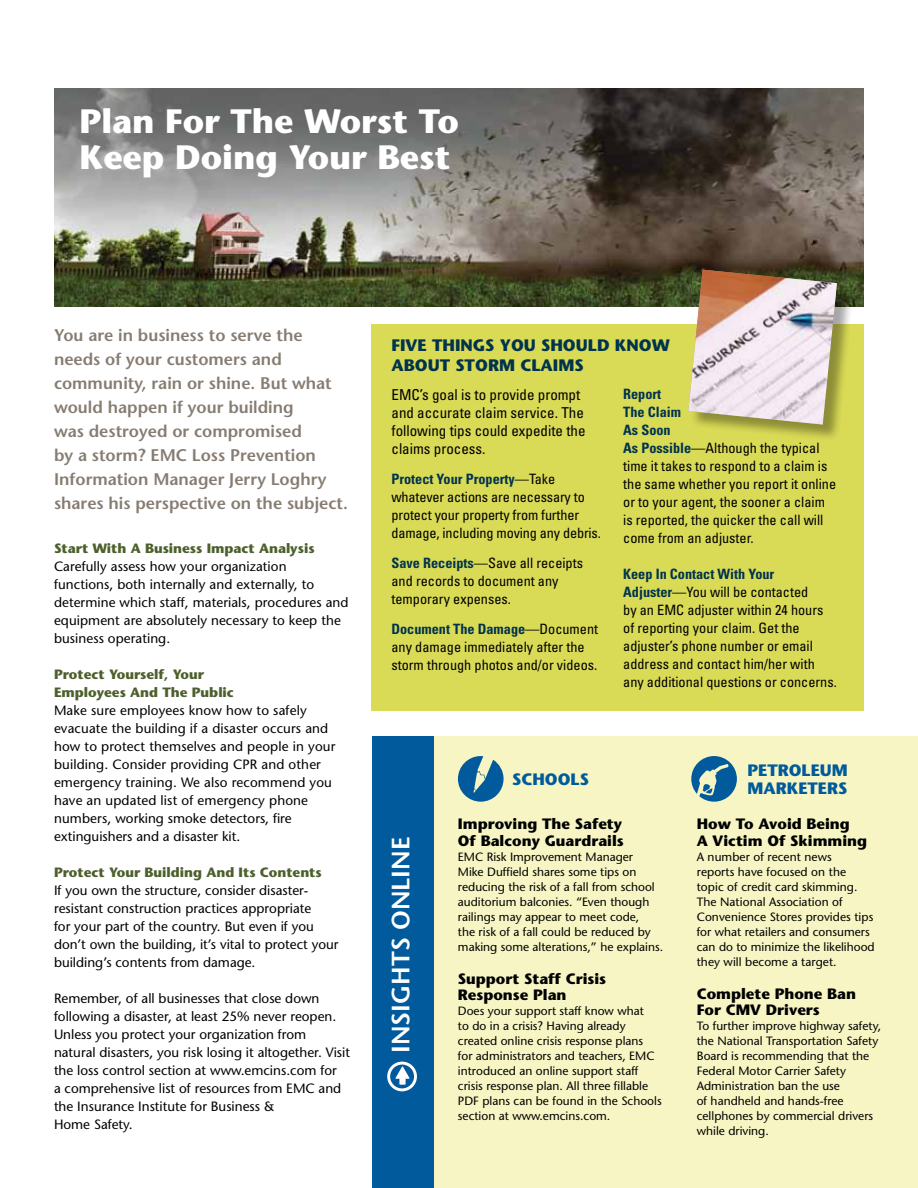
<style>
.page{position:relative;width:918px;height:1188px;background:#fff}
.page>*{position:absolute;margin:0;border:0;box-sizing:border-box;transform-origin:0 0}
.t1{font:700 33.75px/36px "Stone Sans Std";color:#fff}
.t2{font:600 25.05px "Stone Sans Std";color:#fff}
.t3{font:600 16.8px/24px "Stone Sans Std";color:#867c72}
.t4{font:700 16.65px/20px "Stone Sans Std";color:#00334e}
.t5{font:700 16.5px/18px "Stone Sans Std";color:#005a9c}
.t6{font:700 15px/16.5px "Stone Sans Std";color:#000}
.t7{font:condensed 15px/18px "Univers LT Std";color:#000}
.t8{font:condensed 14.25px/18px "Univers LT Std";color:#000}
.t9{font:500 13.5px/18px "Stone Sans Std";color:#000}
.t10{font:700 13.5px/18px "Stone Sans Std";color:#4d5f2c}
.t11{font:500 12px/15px "Stone Sans Std";color:#000}
.s1{font-weight:700;color:#00334e}
</style>
<div class="page">
<div style="left:387px;top:736px;width:531px;height:452px;background:#f6f5c3"></div>
<div style="left:372px;top:736px;width:61px;height:452px;background:#005a9c"></div>
<svg style="left:458px;top:756px;width:46px;height:46px"></svg>
<div style="left:387px;top:1062px;width:30px;height:29px;border:3px solid #fff;border-radius:50%"></div>
<svg style="left:395px;top:1066px;width:15px;height:19px"></svg>
<svg style="left:691px;top:756px;width:46px;height:46px"></svg>
<div style="left:371px;top:324px;width:493px;height:387px;background:#d9da55"></div>
<img style="left:54px;top:88px;width:810px;height:219px">
<div style="left:690px;top:271px;width:164px;height:171px;background:#000;opacity:.35"></div>
<img style="left:688px;top:270px;width:149px;height:155px">
<h1 class="t1" style="left:80px;top:103px;width:381px">Plan For The Worst To<br>Keep Doing Your Best</h1>
<p class="t3" style="left:54px;top:323px;width:295px">You are in business to serve the needs of your customers and community, rain or shine. But what would happen if your building<br>was destroyed or compromised<br>by a storm? EMC Loss Prevention<br>I nformation Manager Jerry Loghry shares his perspective on the subject.</p>
<p class="t10" style="left:54px;top:539px;width:262px">Start With A Business Impact Analysis</p>
<p class="t9" style="left:54px;top:557px;width:296px">Carefully assess how your organization functions, both internally and externally, to determine which staff, materials, procedures and equipment are absolutely necessary to keep the business operating.</p>
<p class="t10" style="left:54px;top:665px;width:181px">Protect Yourself, Your<br>Employees And The Public</p>
<p class="t9" style="left:54px;top:701px;width:283px">Make sure employees know how to safely evacuate the building if a disaster occurs and how to protect themselves and people in your building. Consider providing CPR and other emergency training. We also recommend you have an updated list of emergency phone numbers, working smoke detectors, fire extinguishers and a disaster kit.</p>
<p class="t10" style="left:54px;top:863px;width:269px">Protect Your Building And Its Contents</p>
<p class="t9" style="left:54px;top:881px;width:286px">If you own the structure, consider disaster&shy;resistant construction practices appropriate<br>for your part of the country. But even if you don’t own the building, it’s vital to protect your building’s contents from damage.</p>
<p class="t9" style="left:54px;top:989px;width:298px">Remember, of all businesses that close down following a disaster, at least 25% never reopen.<br>Unless you protect your organization from natural disasters, you risk losing it altogether. Visit the loss control section at www.emcins.com for<br>a comprehensive list of resources from EMC and the Insurance Institute for Business &amp;<br>Home Safety.</p>
<p class="t4" style="left:392px;top:335px;width:264px">Five Things You Should Know<br>About Storm</p>
<p class="t4" style="left:520px;top:355px;width:23px">Claim</p>
<p class="t4" style="left:574px;top:355px;width:11px">s</p>
<p class="t7" style="left:392px;top:385px;width:196px">EMC’s goal is to provide prompt and accurate claim service. The following tips could expedite the claims process.</p>
<p class="t8" style="left:392px;top:469px;width:211px"><span class="s1">Protect Your Property</span>—Take whatever actions are necessary to protect your property from further damage, including moving any debris.</p>
<p class="t8" style="left:392px;top:553px;width:193px"><span class="s1">Save Receipts</span>—Save all receipts and records to document any temporary expenses.</p>
<p class="t8" style="left:392px;top:619px;width:208px"><span class="s1">Document The Damage</span>—Document any damage immediately after the storm through photos and/or videos.</p>
<p class="t8" style="left:623px;top:385px;width:214px"><span class="s1">Report<br>The Claim<br>As Soon<br>As Possible</span>—Although the typical time it takes to respond to a claim is the same whether you report it online or to your agent, the sooner a claim is reported, the quicker the call will come from an adjuster.</p>
<p class="t8" style="left:623px;top:565px;width:215px"><span class="s1">Keep In Contact With Your<br>Adjuster</span>—You will be contacted<br>by an EMC adjuster within 24 hours of reporting your claim. Get the adjuster’s phone number or email address and contact him/her with any additional questions or concerns.</p>
<h2 class="t2" style="left:386px;top:1053px;width:214px;rotate:-90deg">INSIGHTS ONLINE</h2>
<p class="t5" style="left:512px;top:770px;width:77px">SCHOOLS</p>
<p class="t6" style="left:458px;top:816px;width:167px">Improving The Safety<br>Of Balcony Guardrails</p>
<p class="t11" style="left:458px;top:849px;width:207px">EMC Risk Improvement Manager<br>Mike Duffield shares some tips on reducing the risk of a fall from school auditorium balconies. “Even though railings may appear to meet code,<br>the risk of a fall could be reduced by making some alterations,” he explains.</p>
<p class="t6" style="left:458px;top:970px;width:150px">Support Staff Crisis<br>Response Plan</p>
<p class="t11" style="left:458px;top:1004px;width:205px">Does your support staff know what<br>to do in a crisis? Having already created online crisis response plans<br>for administrators and teachers, EMC introduced an online support staff crisis response plan. All three fillable PDF plans can be found in the Schools section at www.emcins.com.</p>
<p class="t5" style="left:747px;top:761px;width:102px">PETROLEU M<br>MARKETERS</p>
<p class="t6" style="left:697px;top:816px;width:172px">How To Avoid Being<br>A Victim Of Skimming</p>
<p class="t11" style="left:697px;top:849px;width:179px">A number of recent news<br>reports have focused on the topic of credit card skimming.<br>The National Association of<br>Convenience Stores provides tips for what retailers and consumers can do to minimize the likelihood they will become a target.</p>
<p class="t6" style="left:697px;top:985px;width:161px">Complete Phone Ban<br>For CMV Drivers</p>
<p class="t11" style="left:697px;top:1019px;width:186px">To further improve highway safety, the National Transportation Safety<br>Board is recommending that the<br>Federal Motor Carrier Safety<br>Administration ban the use<br>of handheld and hands-free cellphones by commercial drivers while driving.</p>
</div>
